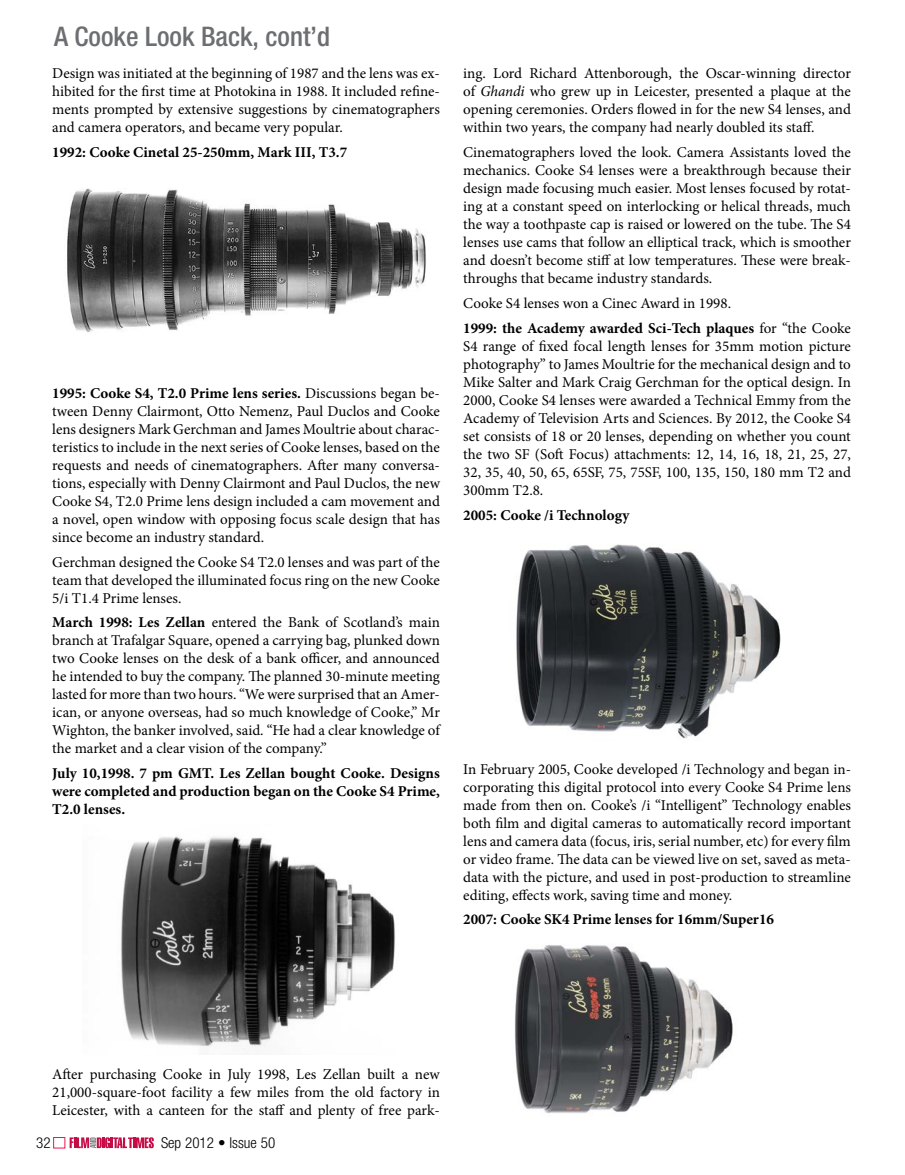
<style>
.page{position:relative;width:905px;height:1175px;background:#fff}
.page>*{position:absolute;margin:0;border:0;box-sizing:border-box;transform-origin:0 0}
.t1{font:500 condensed 27px "Helvetica Neue LT Std";color:#6d6e71}
.t2{font:15px/18px "Minion Pro";color:#000;text-align:justify}
.t3{font:700 15px/18px "Minion Pro";color:#000;text-align:justify}
.t4{font:300 condensed 15px "Helvetica Neue LT Std";color:#000}
.s1{font-weight:700}
.s2{font-style:italic}
</style>
<div class="page">
<svg style="left:70px;top:1137px;width:84px;height:11px"></svg>
<div style="left:53px;top:1137px;width:12px;height:11px;border:1px solid #ed174e"></div>
<img style="left:67px;top:188px;width:359px;height:145px">
<img style="left:121px;top:836px;width:274px;height:212px">
<img style="left:516px;top:544px;width:265px;height:195px">
<img style="left:514px;top:945px;width:219px;height:169px">
<h1 class="t1" style="left:54px;top:21px;width:277px">A Cooke Look Back, cont’d</h1>
<p class="t2" style="left:52px;top:65px;width:389px">Design was initiated at the beginning of 1987 and the lens was ex&shy;hibited for the first time at Photokina in 1988. It included refine&shy;ments prompted by extensive suggestions by cinematographers and camera operators, and became very popular.</p>
<p class="t3" style="left:52px;top:143px;width:296px">1992: Cooke Cinetal 25-250mm, Mark III, T3.7</p>
<p class="t2" style="left:52px;top:384px;width:389px"><span class="s1">1995: Cooke S4, T2.0 Prime lens series.</span> Discussions began be&shy;tween Denny Clairmont, Otto Nemenz, Paul Duclos and Cooke lens designers Mark Gerchman and James Moultrie about charac&shy;teristics to include in the next series of Cooke lenses, based on the requests and needs of cinematographers. After many conversa&shy;tions, especially with Denny Clairmont and Paul Duclos, the new Cooke S4, T2.0 Prime lens design included a cam movement and a novel, open window with opposing focus scale design that has since become an industry standard.</p>
<p class="t2" style="left:52px;top:553px;width:389px">Gerchman designed the Cooke S4 T2.0 lenses and was part of the team that developed the illuminated focus ring on the new Cooke 5/i T1.4 Prime lenses.</p>
<p class="t2" style="left:52px;top:613px;width:389px"><span class="s1">March 1998: Les Zellan</span> entered the Bank of Scotland’s main branch at Trafalgar Square, opened a carrying bag, plunked down two Cooke lenses on the desk of a bank officer, and announced he intended to buy the company. The planned 30-minute meeting lasted for more than two hours. “We were surprised that an Amer&shy;ican, or anyone overseas, had so much knowledge of Cooke,” Mr Wighton, the banker involved, said. “He had a clear knowledge of the market and a clear vision of the company.”</p>
<p class="t3" style="left:52px;top:764px;width:389px">July 10,1998. 7 pm GMT. Les Zellan bought Cooke. Designs were completed and production began on the Cooke S4 Prime, T2.0 lenses.</p>
<p class="t2" style="left:463px;top:65px;width:389px">ing. Lord Richard Attenborough, the Oscar-winning director of <span class="s2">Ghandi</span> who grew up in Leicester, presented a plaque at the opening ceremonies. Orders flowed in for the new S4 lenses, and within two years, the company had nearly doubled its staff.</p>
<p class="t2" style="left:463px;top:143px;width:389px">Cinematographers loved the look. Camera Assistants loved the mechanics. Cooke S4 lenses were a breakthrough because their design made focusing much easier. Most lenses focused by rotat&shy;ing at a constant speed on interlocking or helical threads, much the way a toothpaste cap is raised or lowered on the tube. The S4 lenses use cams that follow an elliptical track, which is smoother and doesn’t become stiff at low temperatures. These were break&shy;throughs that became industry standards.</p>
<p class="t2" style="left:463px;top:291px;width:389px;line-height:24.8px">Cooke S4 lenses won a Cinec Award in 1998.<br><span class="s1">1999: the Academy awarded Sci-Tech plaques</span> for “the Cooke</p>
<p class="t2" style="left:463px;top:337px;width:389px">S4 range of fixed focal length lenses for 35mm motion picture photography” to James Moultrie for the mechanical design and to Mike Salter and Mark Craig Gerchman for the optical design. In 2000, Cooke S4 lenses were awarded a Technical Emmy from the Academy of Television Arts and Sciences. By 2012, the Cooke S4 set consists of 18 or 20 lenses, depending on whether you count the two SF (Soft Focus) attachments: 12, 14, 16, 18, 21, 25, 27, 32, 35, 40, 50, 65, 65SF, 75, 75SF, 100, 135, 150, 180 mm T2 and 300mm T2.8.</p>
<p class="t3" style="left:463px;top:505px;width:168px">2005: Cooke /i Technology</p>
<p class="t2" style="left:463px;top:760px;width:389px">In February 2005, Cooke developed /i Technology and began in&shy;corporating this digital protocol into every Cooke S4 Prime lens made from then on. Cooke’s /i “Intelligent” Technology enables both film and digital cameras to automatically record important lens and camera data (focus, iris, serial number, etc) for every film or video frame. The data can be viewed live on set, saved as meta&shy;data with the picture, and used in post-production to streamline editing, effects work, saving time and money.</p>
<p class="t3" style="left:463px;top:910px;width:312px">2007: Cooke SK4 Prime lenses for 16mm/Super16</p>
<p class="t2" style="left:52px;top:1065px;width:389px">After purchasing Cooke in July 1998, Les Zellan built a new 21,000-square-foot facility a few miles from the old factory in Leicester, with a canteen for the staff and plenty of free park-</p>
<p class="t4" style="left:36px;top:1134px;width:16px">32</p>
<p class="t4" style="left:161px;top:1134px;width:116px">Sep 2012 • Issue 50</p>
</div>
